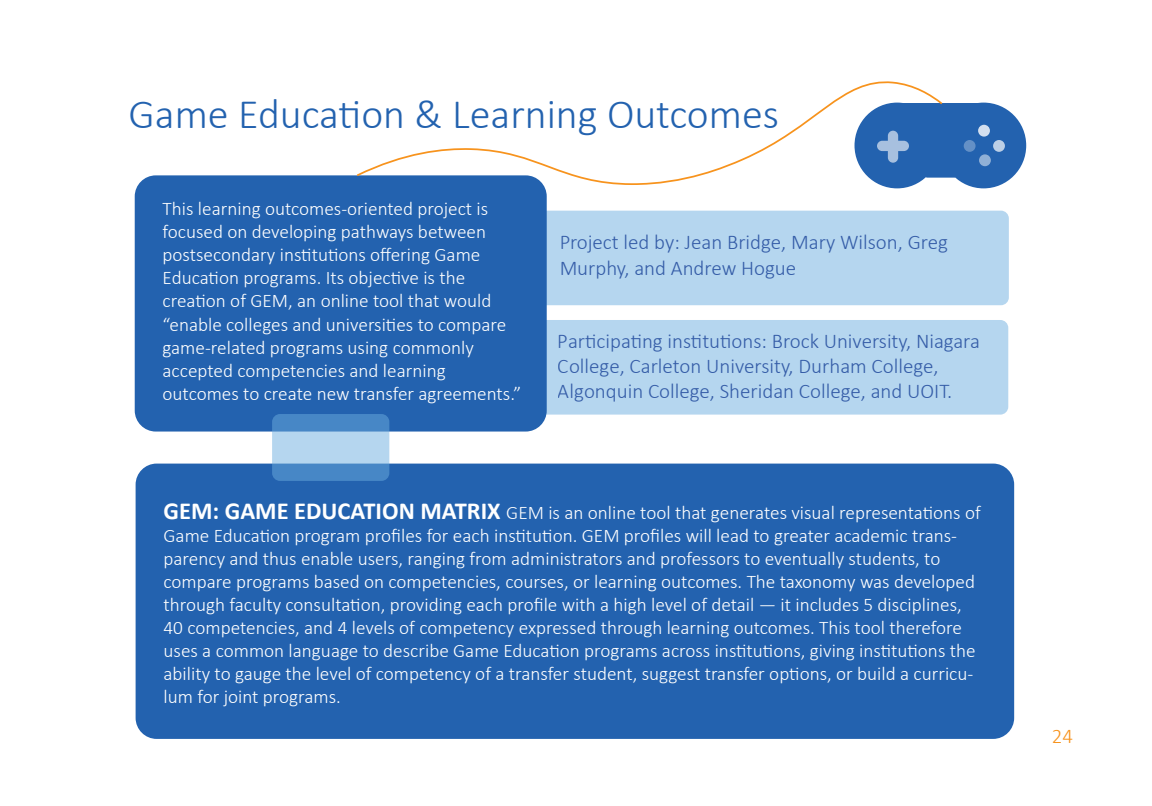
<style>
.page{position:relative;width:1152px;height:806px;background:#fff}
.page>*{position:absolute;margin:0;border:0;box-sizing:border-box;transform-origin:0 0}
.t1{font:300 42px "Calibri";color:#2362af}
.t2{font:300 21px/25.2px "Calibri";color:#1d469a}
.t3{font:300 21px "Calibri";color:#f7931d}
.t4{font:300 19.25px/23.1px "Calibri";color:#fff}
.s1{font-weight:700;font-size:24.5px}
</style>
<div class="page">
<div style="left:537px;top:320px;width:471px;height:94px;background:#b5d6ef;border-radius:8px"></div>
<div style="left:537px;top:211px;width:472px;height:94px;background:#b5d6ef;border-radius:8px"></div>
<div style="left:135px;top:175px;width:412px;height:256px;background:#2362af;border-radius:21px"></div>
<div style="left:136px;top:463px;width:878px;height:276px;background:#2362af;border-radius:21px"></div>
<svg style="left:272px;top:414px;width:117px;height:67px;background:#7bacd9"></svg>
<div style="left:941px;top:103px;width:85px;height:85px;background:#2362af;border-radius:50%"></div>
<svg style="left:944px;top:103px;width:41px;height:75px"></svg>
<svg style="left:978px;top:125px;width:12px;height:12px"></svg>
<div style="left:964px;top:140px;width:11px;height:12px;background:#6490c6;border-radius:50%"></div>
<div style="left:979px;top:154px;width:12px;height:12px;background:#90b0d6;border-radius:50%"></div>
<svg style="left:993px;top:140px;width:12px;height:12px"></svg>
<svg style="left:355px;top:81px;width:589px;height:105px"></svg>
<h1 class="t1" style="left:129px;top:88px;width:652px">Game Education &amp; Learning Outcomes</h1>
<p class="t4" style="left:163px;top:197px;width:360px">This learning outcomes-oriented project is focused on developing pathways between postsecondary institutions offering Game Education programs. Its objective is the creation of GEM, an online tool that would “enable colleges and universities to compare game-related programs using commonly accepted competencies and learning outcomes to create new transfer agreements.”</p>
<p class="t2" style="left:559px;top:229px;width:390px">Project led by: Jean Bridge, Mary Wilson, Greg<br>Murphy, and Andrew Hogue</p>
<p class="t2" style="left:558px;top:328px;width:424px">Participating institutions: Brock University, Niagara<br>College, Carleton University, Durham College,<br>Algonquin College, Sheridan College, and UOIT.</p>
<p class="t4" style="left:164px;top:500px;width:819px"><span class="s1">GEM: GAME EDUCATION MATRIX</span> GEM is an online tool that generates visual representations of Game Education program profiles for each institution. GEM profiles will lead to greater academic trans&shy;parency and thus enable users, ranging from administrators and professors to eventually students, to compare programs based on competencies, courses, or learning outcomes. The taxonomy was developed through faculty consultation, providing each profile with a high level of detail — it includes 5 disciplines, 40 competencies, and 4 levels of competency expressed through learning outcomes. This tool therefore uses a common language to describe Game Education programs across institutions, giving institutions the ability to gauge the level of competency of a transfer student, suggest transfer options, or build a curricu&shy;lum for joint programs.</p>
<p class="t3" style="left:1052px;top:723px;width:23px">24</p>
</div>
